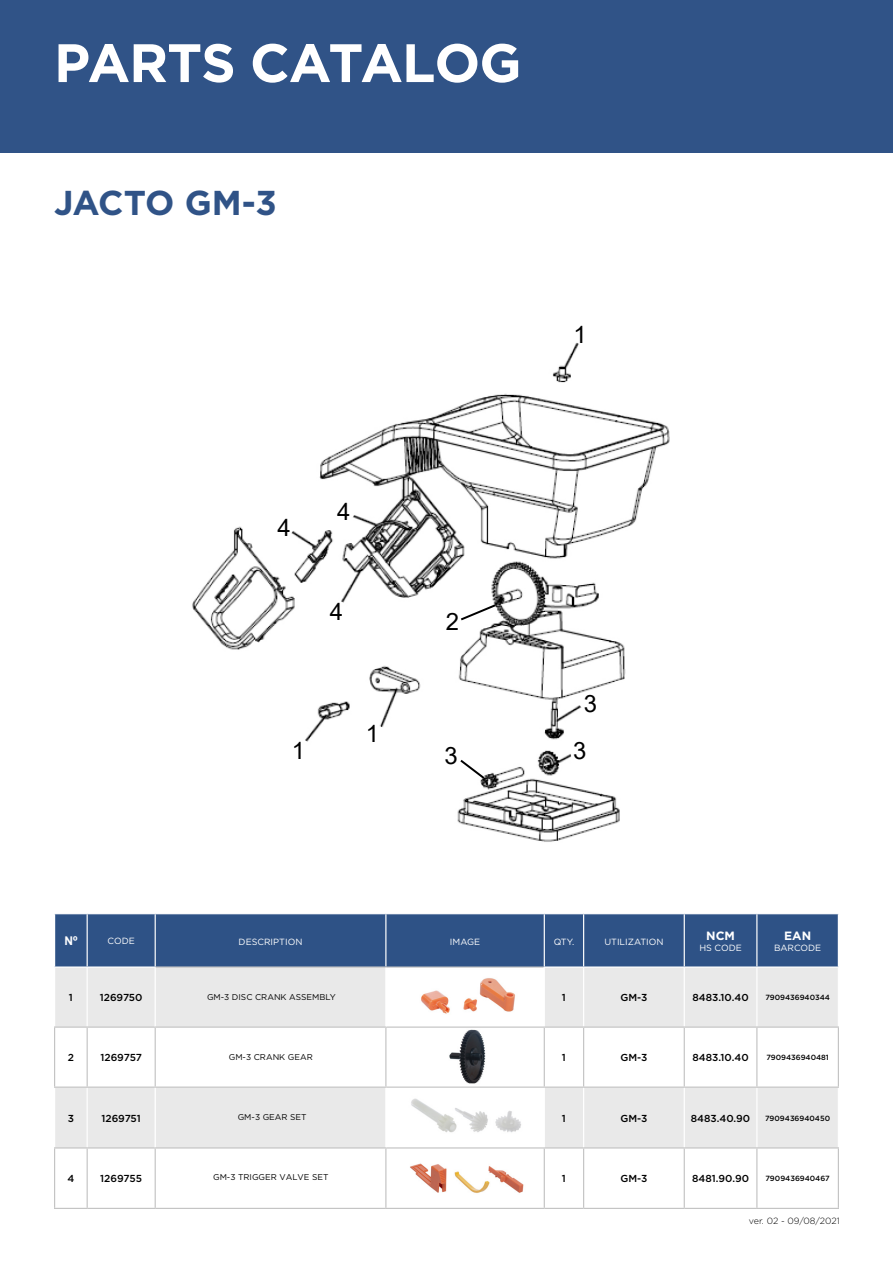
<style>
.page{position:relative;width:893px;height:1263px;background:#fff}
.page>*{position:absolute;margin:0;border:0;box-sizing:border-box;transform-origin:0 0}
.t1{font:700 54px "Gotham";letter-spacing:-.02em;color:#fff}
.t2{font:700 34.5px "Gotham";letter-spacing:-.025em;color:#305387}
.t3{font:23.85px "Arial";color:#000}
.t4{font:700 12px "Gotham";color:#fff}
.t5{font:700 12px "Arial";color:#fff}
.t6{font:500 10.2px "Gotham";color:#000}
.t7{font:9px "Gotham";color:#fff}
.t8{font:300 9px "Gotham";color:#000}
.t9{font:8.4px "Gotham";color:#000}
.t10{font:500 7.5px "Gotham";color:#000}
</style>
<div class="page">
<div style="left:55px;top:914px;width:783px;height:52px;background:#2e5286"></div>
<svg style="left:55px;top:968px;width:783px;height:240px"></svg>
<svg style="left:55px;top:1088px;width:783px;height:59px;background:#ebebeb"></svg>
<hr style="left:87px;top:914px;width:1px;height:52px;background:#fff">
<hr style="left:87px;top:968px;width:1px;height:58px;background:#fff">
<hr style="left:87px;top:1088px;width:1px;height:59px;background:#fff">
<hr style="left:155px;top:914px;width:1px;height:52px;background:#fff">
<hr style="left:386px;top:966px;width:158px;height:2px;background:#c4c4c4">
<hr style="left:385px;top:914px;width:1px;height:52px;background:#fff">
<hr style="left:544px;top:914px;width:1px;height:52px;background:#fff">
<hr style="left:544px;top:968px;width:1px;height:58px;background:#fff">
<hr style="left:583px;top:914px;width:1px;height:52px;background:#fff">
<hr style="left:583px;top:968px;width:1px;height:58px;background:#fff">
<hr style="left:544px;top:1088px;width:1px;height:59px;background:#fff">
<hr style="left:583px;top:1088px;width:1px;height:59px;background:#fff">
<hr style="left:386px;top:1026px;width:158px;height:2px;background:#c4c4c4">
<hr style="left:684px;top:914px;width:1px;height:52px;background:#fff">
<hr style="left:756px;top:914px;width:1px;height:52px;background:#fff">
<hr style="left:684px;top:968px;width:1px;height:58px;background:#fff">
<hr style="left:756px;top:968px;width:1px;height:58px;background:#fff">
<hr style="left:684px;top:1088px;width:1px;height:59px;background:#fff">
<hr style="left:756px;top:1088px;width:1px;height:59px;background:#fff">
<hr style="left:87px;top:1026px;width:68px;height:2px;background:#c4c4c4">
<hr style="left:87px;top:1086px;width:68px;height:2px;background:#c4c4c4">
<hr style="left:544px;top:1026px;width:40px;height:2px;background:#c4c4c4">
<hr style="left:544px;top:1028px;width:1px;height:58px;background:#c4c4c4">
<hr style="left:584px;top:1026px;width:100px;height:2px;background:#c4c4c4">
<hr style="left:583px;top:1028px;width:1px;height:58px;background:#c4c4c4">
<hr style="left:684px;top:1026px;width:73px;height:2px;background:#c4c4c4">
<hr style="left:757px;top:1026px;width:82px;height:2px;background:#c4c4c4">
<hr style="left:386px;top:1086px;width:158px;height:2px;background:#c4c4c4">
<hr style="left:544px;top:1086px;width:40px;height:2px;background:#c4c4c4">
<hr style="left:584px;top:1086px;width:100px;height:2px;background:#c4c4c4">
<hr style="left:684px;top:1086px;width:73px;height:2px;background:#c4c4c4">
<hr style="left:757px;top:1086px;width:82px;height:2px;background:#c4c4c4">
<hr style="left:684px;top:1028px;width:1px;height:58px;background:#c4c4c4">
<hr style="left:756px;top:1028px;width:1px;height:58px;background:#c4c4c4">
<hr style="left:838px;top:1028px;width:1px;height:58px;background:#c4c4c4">
<hr style="left:54px;top:1026px;width:33px;height:2px;background:#c4c4c4">
<hr style="left:54px;top:1028px;width:1px;height:58px;background:#c4c4c4">
<hr style="left:87px;top:1028px;width:1px;height:58px;background:#c4c4c4">
<hr style="left:54px;top:1086px;width:33px;height:2px;background:#c4c4c4">
<hr style="left:386px;top:1147px;width:158px;height:1px;background:#c4c4c4">
<hr style="left:54px;top:1148px;width:1px;height:60px;background:#c4c4c4">
<hr style="left:155px;top:968px;width:1px;height:58px;background:#fff">
<hr style="left:156px;top:966px;width:230px;height:2px;background:#c4c4c4">
<hr style="left:385px;top:968px;width:1px;height:58px;background:#fff">
<hr style="left:54px;top:1147px;width:33px;height:1px;background:#c4c4c4">
<hr style="left:87px;top:1147px;width:68px;height:1px;background:#c4c4c4">
<hr style="left:155px;top:1088px;width:1px;height:59px;background:#fff">
<hr style="left:385px;top:1088px;width:1px;height:59px;background:#fff">
<hr style="left:544px;top:1147px;width:40px;height:1px;background:#c4c4c4">
<hr style="left:584px;top:1147px;width:100px;height:1px;background:#c4c4c4">
<hr style="left:684px;top:1147px;width:73px;height:1px;background:#c4c4c4">
<hr style="left:757px;top:1147px;width:82px;height:1px;background:#c4c4c4">
<hr style="left:87px;top:1148px;width:1px;height:60px;background:#c4c4c4">
<hr style="left:155px;top:1028px;width:1px;height:58px;background:#c4c4c4">
<hr style="left:155px;top:1026px;width:231px;height:2px;background:#c4c4c4">
<hr style="left:544px;top:1148px;width:1px;height:60px;background:#c4c4c4">
<hr style="left:583px;top:1148px;width:1px;height:60px;background:#c4c4c4">
<hr style="left:385px;top:1028px;width:1px;height:58px;background:#c4c4c4">
<hr style="left:684px;top:1148px;width:1px;height:60px;background:#c4c4c4">
<hr style="left:756px;top:1148px;width:1px;height:60px;background:#c4c4c4">
<hr style="left:838px;top:1148px;width:1px;height:60px;background:#c4c4c4">
<hr style="left:155px;top:1086px;width:231px;height:2px;background:#c4c4c4">
<hr style="left:54px;top:1208px;width:33px;height:1px;background:#c4c4c4">
<hr style="left:87px;top:1208px;width:68px;height:1px;background:#c4c4c4">
<hr style="left:386px;top:1208px;width:158px;height:1px;background:#c4c4c4">
<hr style="left:544px;top:1208px;width:40px;height:1px;background:#c4c4c4">
<hr style="left:584px;top:1208px;width:100px;height:1px;background:#c4c4c4">
<hr style="left:684px;top:1208px;width:73px;height:1px;background:#c4c4c4">
<hr style="left:757px;top:1208px;width:82px;height:1px;background:#c4c4c4">
<hr style="left:155px;top:1148px;width:1px;height:60px;background:#c4c4c4">
<hr style="left:155px;top:1147px;width:231px;height:1px;background:#c4c4c4">
<hr style="left:385px;top:1148px;width:1px;height:60px;background:#c4c4c4">
<hr style="left:155px;top:1208px;width:231px;height:1px;background:#c4c4c4">
<img style="left:192px;top:342px;width:478px;height:500px">
<svg style="left:458px;top:758px;width:29px;height:23px"></svg>
<svg style="left:459px;top:603px;width:39px;height:19px"></svg>
<img style="left:408px;top:970px;width:121px;height:54px">
<img style="left:406px;top:1095px;width:121px;height:45px">
<img style="left:434px;top:1028px;width:74px;height:56px">
<img style="left:399px;top:1160px;width:136px;height:34px">
<div style="left:0;top:0;width:893px;height:152px;background:#305387"></div>
<h1 class="t1" style="left:54px;top:27px;width:469px">PARTS CATALOG</h1>
<h2 class="t2" style="left:54px;top:180px;width:224px">JACTO GM-3</h2>
<h3 class="t3" style="left:277px;top:511px;width:15px">4</h3>
<h3 class="t3" style="left:337px;top:495px;width:15px">4</h3>
<h3 class="t3" style="left:330px;top:595px;width:15px">4</h3>
<h3 class="t3" style="left:292px;top:734px;width:15px">1</h3>
<h3 class="t3" style="left:366px;top:717px;width:15px">1</h3>
<h3 class="t3" style="left:446px;top:605px;width:15px">2</h3>
<h3 class="t3" style="left:574px;top:318px;width:15px">1</h3>
<h3 class="t3" style="left:584px;top:687px;width:15px">3</h3>
<h3 class="t3" style="left:444px;top:740px;width:15px">3</h3>
<h3 class="t3" style="left:573px;top:734px;width:15px">3</h3>
<p class="t5" style="left:64px;top:932px;width:15px">Nº</p>
<p class="t7" style="left:108px;top:935px;width:29px">CODE</p>
<p class="t7" style="left:239px;top:936px;width:65px">DESCRIPTION</p>
<p class="t7" style="left:450px;top:936px;width:32px">IMAGE</p>
<p class="t7" style="left:554px;top:936px;width:22px">QTY.</p>
<p class="t7" style="left:604px;top:936px;width:61px">UTILIZATION</p>
<p class="t4" style="left:706px;top:927px;width:30px">NCM</p>
<p class="t7" style="left:699px;top:942px;width:44px">HS CODE</p>
<p class="t4" style="left:784px;top:927px;width:28px">EAN</p>
<p class="t7" style="left:774px;top:942px;width:49px">BARCODE</p>
<p class="t6" style="left:69px;top:991px;width:6px">1</p>
<p class="t6" style="left:100px;top:991px;width:44px">1269750</p>
<p class="t9" style="left:207px;top:992px;width:130px">GM-3 DISC CRANK ASSEMBLY</p>
<p class="t6" style="left:562px;top:991px;width:6px">1</p>
<p class="t6" style="left:620px;top:991px;width:29px">GM-3</p>
<p class="t6" style="left:692px;top:991px;width:58px">8483.10.40</p>
<p class="t10" style="left:765px;top:992px;width:66px">7909436940344</p>
<p class="t6" style="left:68px;top:1051px;width:8px">2</p>
<p class="t6" style="left:101px;top:1051px;width:43px">1269757</p>
<p class="t9" style="left:229px;top:1051px;width:85px">GM-3 CRANK GEAR</p>
<p class="t6" style="left:562px;top:1051px;width:6px">1</p>
<p class="t6" style="left:620px;top:1051px;width:29px">GM-3</p>
<p class="t6" style="left:692px;top:1051px;width:58px">8483.10.40</p>
<p class="t10" style="left:766px;top:1052px;width:64px">7909436940481</p>
<p class="t6" style="left:68px;top:1111px;width:8px">3</p>
<p class="t6" style="left:101px;top:1111px;width:41px">1269751</p>
<p class="t9" style="left:238px;top:1111px;width:70px">GM-3 GEAR SET</p>
<p class="t6" style="left:562px;top:1111px;width:6px">1</p>
<p class="t6" style="left:620px;top:1111px;width:29px">GM-3</p>
<p class="t6" style="left:691px;top:1111px;width:61px">8483.40.90</p>
<p class="t10" style="left:765px;top:1113px;width:66px">7909436940450</p>
<p class="t6" style="left:67px;top:1172px;width:8px">4</p>
<p class="t6" style="left:100px;top:1172px;width:43px">1269755</p>
<p class="t9" style="left:213px;top:1172px;width:117px">GM-3 TRIGGER VALVE SET</p>
<p class="t6" style="left:562px;top:1172px;width:6px">1</p>
<p class="t6" style="left:620px;top:1172px;width:29px">GM-3</p>
<p class="t6" style="left:692px;top:1172px;width:58px">8481.90.90</p>
<p class="t10" style="left:765px;top:1173px;width:66px">7909436940467</p>
<p class="t8" style="left:749px;top:1215px;width:92px">ver. 02 - 09/08/2021</p>
</div>
